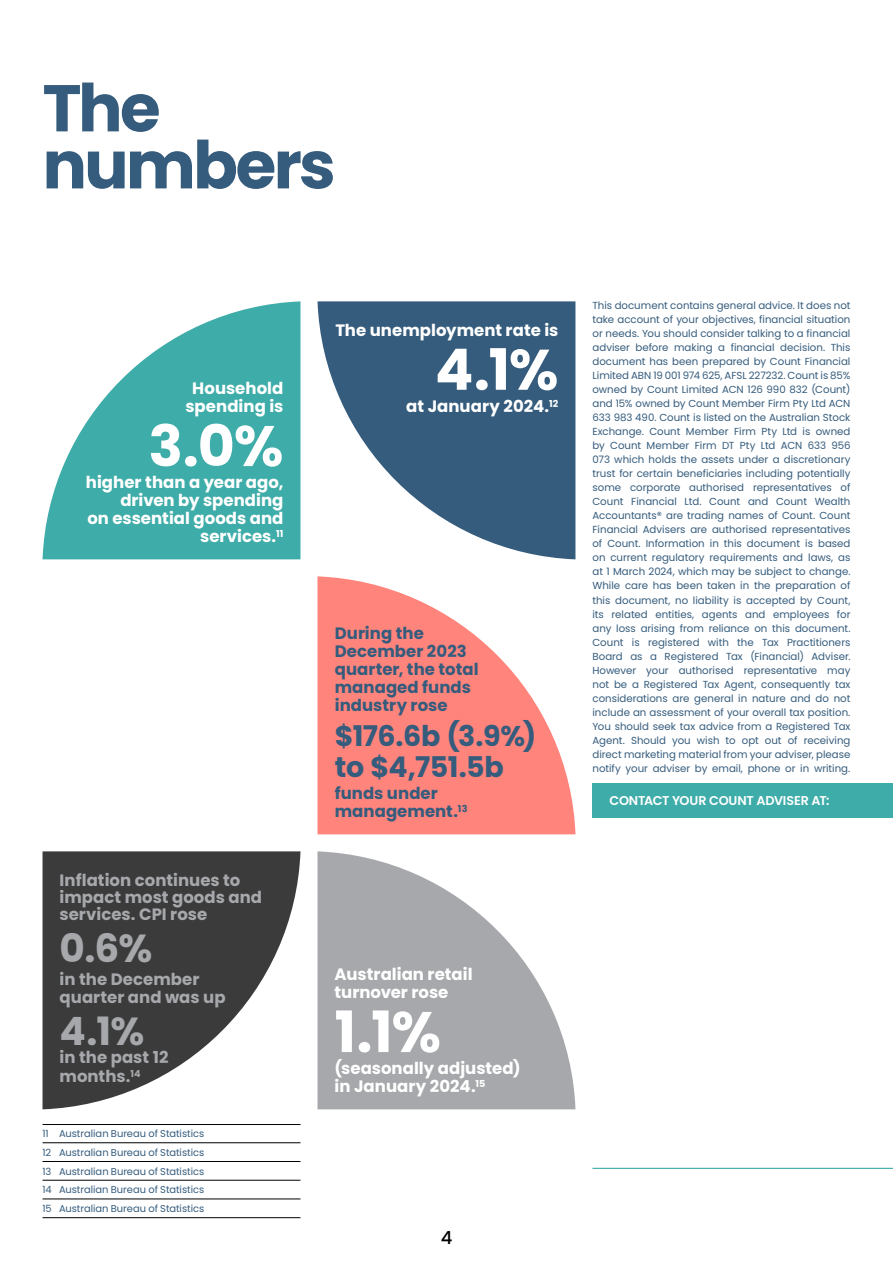
<style>
.page{position:relative;width:893px;height:1263px;background:#fff}
.page>*{position:absolute;margin:0;border:0;box-sizing:border-box;transform-origin:0 0}
.t1{font:700 66px/57px "Poppins";letter-spacing:-.04em;color:#355c7d}
.t2{font:700 57px "Poppins";color:#fff}
.t3{font:700 39px "Poppins";color:#a6a8ab}
.t4{font:700 28.5px/30.8px "Poppins";letter-spacing:-.02em;color:#355c7d}
.t5{font:500 18px "Poppins";color:#000}
.t6{font:700 16.5px/18px "Poppins";color:#fff}
.t7{font:700 16.5px/17.2px "Poppins";color:#a6a8ab}
.t8{font:700 16.5px/18px "Poppins";letter-spacing:.005em;color:#355c7d}
.t9{font:600 12.75px "Poppins";letter-spacing:-.02em;color:#fff}
.t10{font:10.2px/14.1px "Poppins";color:#355c7d;text-align:justify}
.t11{font:9.9px/18.8px "Poppins";color:#355c7d;text-align:justify}
</style>
<div class="page">
<div style="left:592px;top:783px;width:301px;height:34px;background:#3eaca8"></div>
<hr style="left:43px;top:1124px;width:257px;height:1px;background:#000">
<hr style="left:43px;top:1142px;width:257px;height:1px;background:#000">
<hr style="left:43px;top:1161px;width:257px;height:1px;background:#000">
<hr style="left:43px;top:1180px;width:257px;height:1px;background:#000">
<hr style="left:43px;top:1199px;width:257px;height:1px;background:#000">
<hr style="left:43px;top:1217px;width:257px;height:1px;background:#000">
<hr style="left:592px;top:1168px;width:301px;height:1px;background:#3eaca8">
<svg style="left:317px;top:576px;width:258px;height:258px;fill:#ff847c"></svg>
<svg style="left:317px;top:301px;width:258px;height:258px;fill:#355c7d"></svg>
<svg style="left:43px;top:301px;width:257px;height:258px;fill:#3eaca8"></svg>
<svg style="left:43px;top:851px;width:257px;height:258px;fill:#3b3b3b"></svg>
<svg style="left:317px;top:851px;width:258px;height:258px;fill:#a6a8ab"></svg>
<h1 class="t1" style="left:43px;top:80px;width:295px">The numbers</h1>
<h3 class="t6" style="left:185px;top:379px;width:99px;text-align:center">Household spending is</h3>
<h2 class="t2" style="left:148px;top:413px;width:136px">3.0%</h2>
<h3 class="t6" style="left:87px;top:492px;width:198px;text-align:right">driven by spending<br>on essential goods and services.<sup>11</sup></h3>
<h3 class="t6" style="left:86px;top:474px;width:199px">higher than a year ago,</h3>
<h3 class="t7" style="left:60px;top:871px;width:204px">Inflation continues to impact most goods and services. CPI rose</h3>
<h3 class="t3" style="left:60px;top:925px;width:94px">0.6%</h3>
<h3 class="t7" style="left:60px;top:969px;width:168px;line-height:18.8px">in the December quarter and was up</h3>
<h3 class="t3" style="left:60px;top:1008px;width:86px">4.1%</h3>
<h3 class="t7" style="left:60px;top:1048px;width:110px;line-height:18.8px">in the past 12 months.<sup>14</sup></h3>
<p class="t11" style="left:42px;top:1124px;width:163px">11 Australian Bureau of Statistics 12 Australian Bureau of Statistics 13 Australian Bureau of Statistics 14 Australian Bureau of Statistics 15 Australian Bureau of Statistics</p>
<h3 class="t6" style="left:335px;top:321px;width:225px">The unemployment rate is</h3>
<h2 class="t2" style="left:435px;top:337px;width:125px">4.1%</h2>
<h3 class="t6" style="left:406px;top:397px;width:154px">at January 2024.<sup>12</sup></h3>
<h3 class="t8" style="left:335px;top:625px;width:145px">During the<br>December 2023 quarter, the total managed funds industry rose</h3>
<h3 class="t4" style="left:335px;top:721px;width:203px">$176.6b (3.9%) to $4,751.5b</h3>
<h3 class="t8" style="left:335px;top:785px;width:134px">funds under management.<sup>13</sup></h3>
<p class="t10" style="left:592px;top:298px;width:259px">This document contains general advice. It does not take account of your objectives, financial situation or needs. You should consider talking to a financial adviser before making a financial decision. This document has been prepared by Count Financial Limited ABN 19 001 974 625, AFSL 227232. Count is 85% owned by Count Limited ACN 126 990 832 (Count) and 15% owned by Count Member Firm Pty Ltd ACN 633 983 490. Count is listed on the Australian Stock Exchange. Count Member Firm Pty Ltd is owned by Count Member Firm DT Pty Ltd ACN 633 956<br>073 which holds the assets under a discretionary trust for certain beneficiaries including potentially some corporate authorised representatives of Count Financial Ltd. Count and Count Wealth Accountants® are trading names of Count. Count Financial Advisers are authorised representatives of Count. Information in this document is based on current regulatory requirements and laws, as at 1 March 2024, which may be subject to change.<br>While care has been taken in the preparation of this document, no liability is accepted by Count, its related entities, agents and employees for any loss arising from reliance on this document.<br>Count is registered with the Tax Practitioners Board as a Registered Tax (Financial) Adviser.<br>However your authorised representative may not be a Registered Tax Agent, consequently tax considerations are general in nature and do not include an assessment of your overall tax position.<br>You should seek tax advice from a Registered Tax Agent. Should you wish to opt out of receiving direct marketing material from your adviser, please notify your adviser by email, phone or in writing.</p>
<p class="t9" style="left:609px;top:793px;width:221px">CONTACT YOUR COUNT ADVISER AT:</p>
<h3 class="t6" style="left:335px;top:965px;width:140px">Australian retail turnover rose</h3>
<h2 class="t2" style="left:335px;top:999px;width:108px">1.1%</h2>
<h3 class="t6" style="left:335px;top:1060px;width:187px">(seasonally adjusted) in January 2024.<sup>15</sup></h3>
<h3 class="t5" style="left:441px;top:1227px;width:13px">4</h3>
</div>
